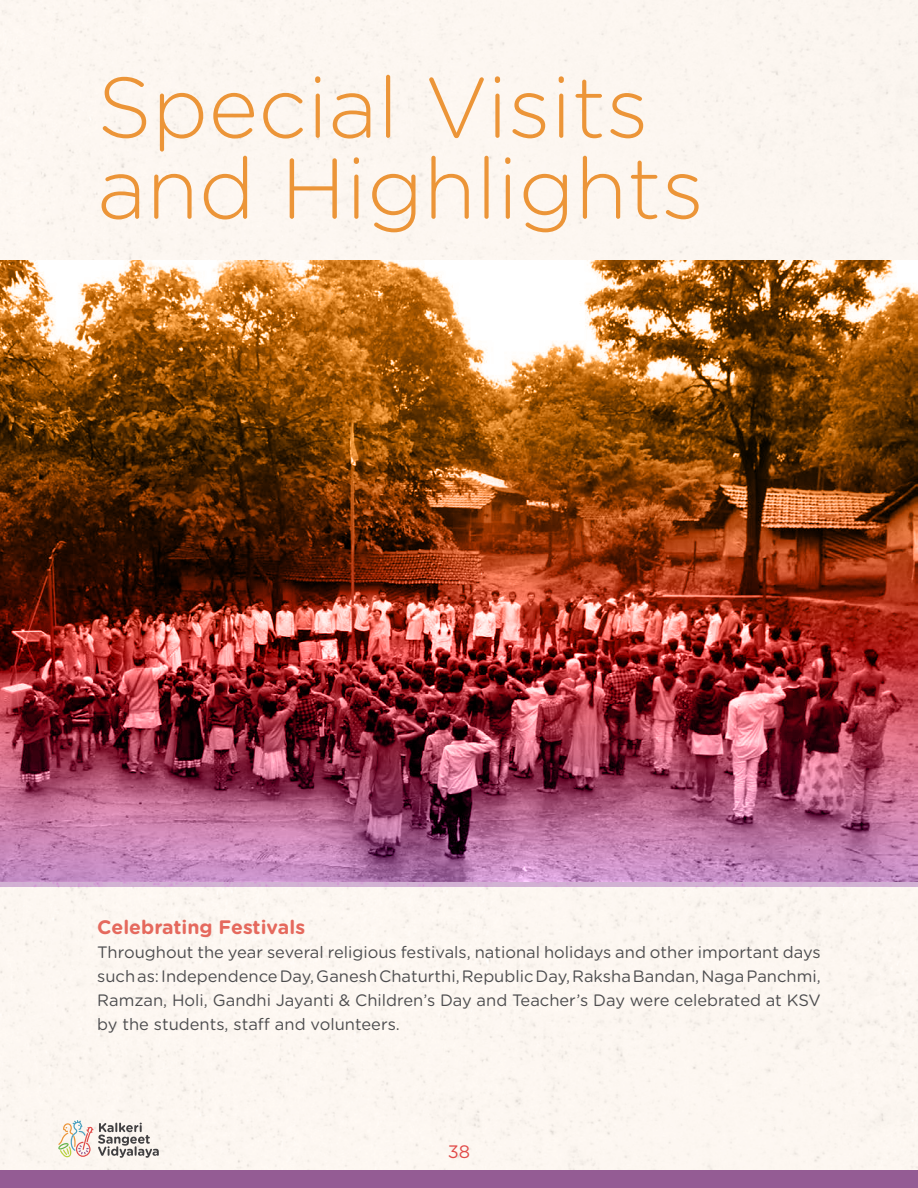
<style>
.page{position:relative;width:918px;height:1188px;background:#fff}
.page>*{position:absolute;margin:0;border:0;box-sizing:border-box;transform-origin:0 0}
.t1{font:300 85.5px/81px "Gotham Rounded";color:#ec9538}
.t2{font:700 19.5px "Gotham Rounded";color:#e5695d}
.t3{font:18px "Gotham";color:#e14b49}
.t4{font:16.5px/24px "Gotham Rounded";color:#4d4d4f;text-align:justify}
</style>
<div class="page">
<svg style="left:58px;top:1120px;width:101px;height:38px"></svg>
<div style="left:0;top:1170px;width:918px;height:18px;background:#945c94"></div>
<img style="left:0;top:260px;width:918px;height:627px">
<h1 class="t1" style="left:97px;top:63px;width:608px">Special Visits and Highlights</h1>
<p class="t2" style="left:97px;top:912px;width:209px">Celebrating Festivals</p>
<p class="t4" style="left:97px;top:939px;width:725px">Throughout the year several religious festivals, national holidays and other important days such as: Independence Day, Ganesh Chaturthi, Republic Day, Raksha Bandan, Naga Panchmi, Ramzan, Holi, Gandhi Jayanti &amp; Children’s Day and Teacher’s Day were celebrated at KSV by the students, staff and volunteers.</p>
<p class="t3" style="left:448px;top:1140px;width:24px">38</p>
</div>
